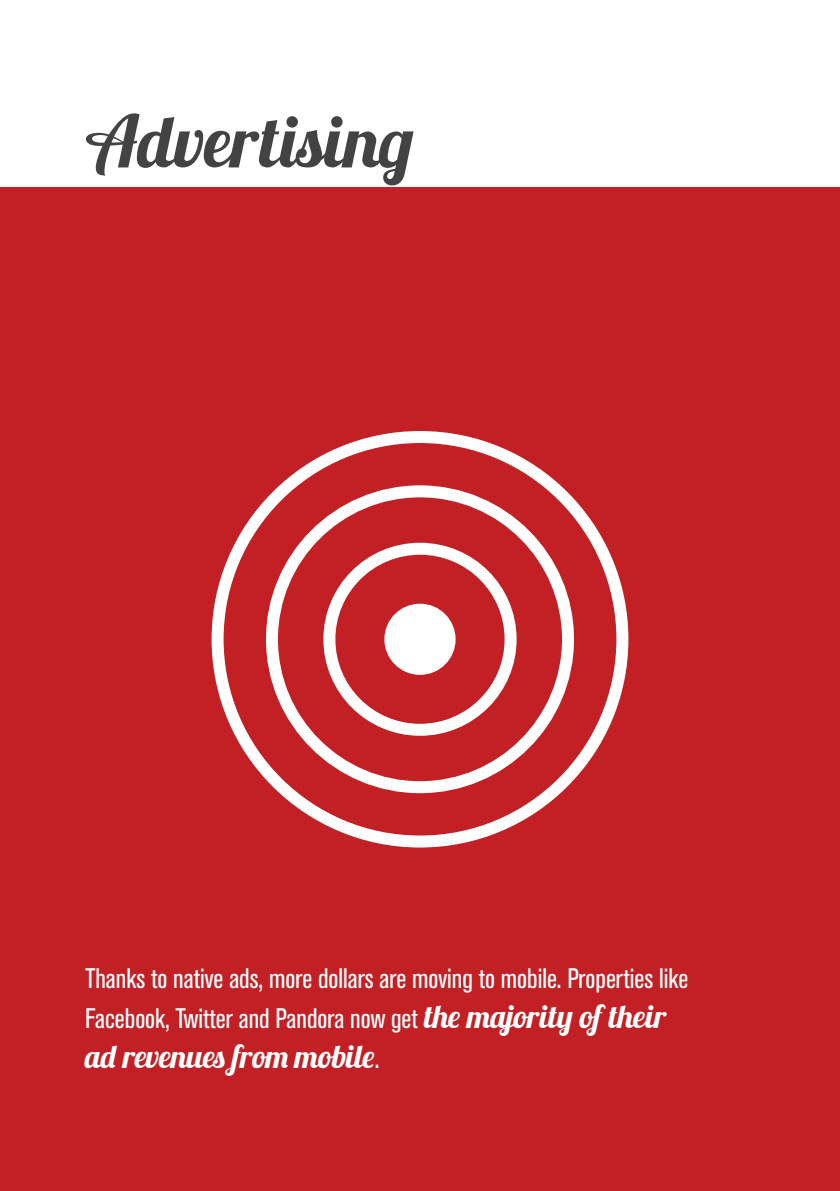
<style>
.page{position:relative;width:840px;height:1191px;background:#fff}
.page>*{position:absolute;margin:0;border:0;box-sizing:border-box;transform-origin:0 0}
.big_title_ok{font:72px "Lobster 1.3";letter-spacing:.005em;color:#434343}
.t1{font:32px "Lobster 1.3";letter-spacing:-.005em;color:#fff}
.t2{font:condensed 28px/40px "Akzidenz Grotesk Pro";color:#fff}
.s1{font-family:"Lobster 1.3";font-stretch:normal;font-size:32px}
.s2{font-family:"Akzidenz Grotesk Pro";font-stretch:condensed;font-size:28px}
</style>
<div class="page">
<div style="left:0;top:187px;width:839px;height:1004px;background:#c32025"></div>
<svg style="left:211px;top:431px;width:418px;height:417px"></svg>
<div style="left:390px;top:609px;width:59px;height:60px;background:#fff;border-radius:50%"></div>
<div style="left:384px;top:603px;width:71px;height:72px;border:12px solid #fff;border-radius:50%"></div>
<p class="big_title_ok" style="left:85px;top:95px;width:331px">Advertising</p>
<p class="t2" style="left:85px;top:957px;width:604px">Thanks to native ads, more dollars are moving to mobile. Properties like<br>Facebook, Twitter and Pandora now get <span class="s1">the majority of their</span></p>
<p class="t1" style="left:85px;top:1036px;width:295px">ad revenues from mobile<span class="s2">.</span></p>
</div>
